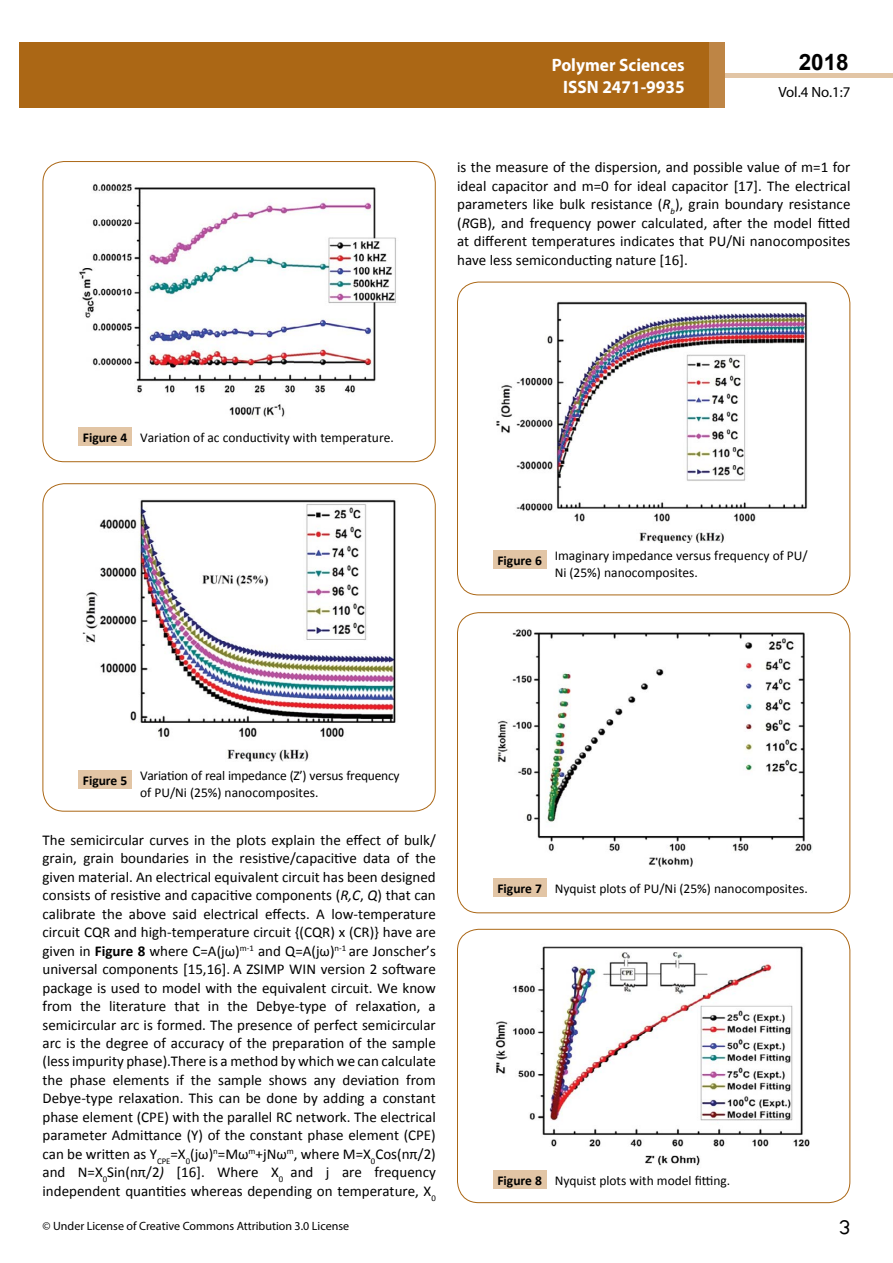
<style>
.page{position:relative;width:893px;height:1263px;background:#fff}
.page>*{position:absolute;margin:0;border:0;box-sizing:border-box;transform-origin:0 0}
.t1{font:25.5px "Tunga";color:#000}
.t2{font:700 22.5px "Arial";color:#000}
.t3{font:700 18px/21.6px "Myriad Pro";color:#fff;text-align:right;scale:.96 1}
.t4{font:15px/18.5px "Calibri";color:#000;text-align:justify}
.t5{font:14.85px "Myriad Pro";color:#000}
.t6{font:13.5px/16.2px "Calibri";color:#000}
.t7{font:13.5px/16.2px "Calibri";letter-spacing:-.02em;color:#000}
.t8{font:700 13.5px "Calibri";color:#000}
.t9{font:12px "Myriad Pro";color:#000}
.s1{font-style:italic}
.s2{font-weight:700}
</style>
<div class="page">
<div style="left:725px;top:73px;width:168px;height:5px;background:#e2c5a5"></div>
<div style="left:19px;top:42px;width:690px;height:66px;background:#ab6715"></div>
<div style="left:709px;top:42px;width:16px;height:66px;background:#be8545"></div>
<div style="left:43px;top:161px;width:393px;height:301px;border:1px solid #ab6715;border-radius:21px"></div>
<img style="left:79px;top:183px;width:317px;height:235px">
<div style="left:79px;top:427px;width:53px;height:19px;background:#e2c5a5"></div>
<div style="left:457px;top:282px;width:393px;height:313px;border:1px solid #ab6715;border-radius:21px"></div>
<img style="left:496px;top:301px;width:312px;height:241px">
<div style="left:493px;top:550px;width:53px;height:19px;background:#e2c5a5"></div>
<div style="left:457px;top:612px;width:393px;height:301px;border:1px solid #ab6715;border-radius:21px"></div>
<img style="left:497px;top:629px;width:315px;height:238px">
<div style="left:493px;top:878px;width:53px;height:19px;background:#e2c5a5"></div>
<div style="left:457px;top:929px;width:393px;height:274px;border:1px solid #ab6715;border-radius:21px"></div>
<img style="left:495px;top:946px;width:315px;height:220px">
<div style="left:493px;top:1170px;width:53px;height:19px;background:#e2c5a5"></div>
<div style="left:43px;top:483px;width:393px;height:328px;border:1px solid #ab6715;border-radius:21px"></div>
<img style="left:82px;top:499px;width:314px;height:263px">
<div style="left:79px;top:770px;width:53px;height:19px;background:#e2c5a5"></div>
<p class="t3" style="left:517px;top:53px;width:198px">ARCHIVOS DE MEDICINA<br>ISSN 1698-9465</p>
<p class="t3" style="left:552px;top:54px;width:140px">Polymer Sciences<br>ISSN 2471-9935</p>
<h2 class="t2" style="left:799px;top:47px;width:52px">2018</h2>
<p class="t5" style="left:778px;top:83px;width:74px">Vol.4 No.1:7</p>
<p class="t4" style="left:457px;top:158px;width:395px">is the measure of the dispersion, and possible value of m=1 for ideal capacitor and m=0 for ideal capacitor [17]. The electrical parameters like bulk resistance (<span class="s1">R</span><sub>b</sub>), grain boundary resistance (<span class="s1">R</span>GB), and frequency power calculated, after the model fitted at different temperatures indicates that PU/Ni nanocomposites have less semiconducting nature [16].</p>
<p class="t6" style="left:83px;top:429px;width:312px"><span class="s2">Figure 4</span> Variation of ac conductivity with temperature.</p>
<p class="t8" style="left:497px;top:552px;width:46px">Figure 6</p>
<p class="t6" style="left:555px;top:548px;width:255px">Imaginary impedance versus frequency of PU/<br>Ni (25%) nanocomposites.</p>
<p class="t8" style="left:83px;top:771px;width:46px">Figure 5</p>
<p class="t7" style="left:140px;top:768px;width:261px">Variation of real impedance (Z’) versus frequency of PU/Ni (25%) nanocomposites.</p>
<p class="t4" style="left:43px;top:831px;width:395px">The semicircular curves in the plots explain the effect of bulk/ grain, grain boundaries in the resistive/capacitive data of the given material. An electrical equivalent circuit has been designed consists of resistive and capacitive components (<span class="s1">R,C</span>, <span class="s1">Q</span>) that can calibrate the above said electrical effects. A low-temperature circuit CQR and high-temperature circuit {(CQR) x (CR)} have are given in <span class="s2">Figure 8</span> where C=A(jω)<sup>m-1</sup> and Q=A(jω)<sup>n-1</sup> are Jonscher’s universal components [15,16]. A ZSIMP WIN version 2 software package is used to model with the equivalent circuit. We know from the literature that in the Debye-type of relaxation, a semicircular arc is formed. The presence of perfect semicircular arc is the degree of accuracy of the preparation of the sample (less impurity phase).There is a method by which we can calculate the phase elements if the sample shows any deviation from Debye-type relaxation. This can be done by adding a constant phase element (CPE) with the parallel RC network. The electrical parameter Admittance (Y) of the constant phase element (CPE) can be written as Y<sub>CPE</sub>=X<sub>0</sub>(jω)<sup>n</sup>=Mω<sup>m</sup>+jNω<sup>m</sup>, where M=X<sub>0</sub>Cos(nπ/2) and N=X<sub>0</sub>Sin(nπ/2<span class="s1">)</span> [16]. Where X<sub>0</sub> and j are frequency independent quantities whereas depending on temperature, X<sub>0</sub></p>
<p class="t6" style="left:497px;top:880px;width:312px"><span class="s2">Figure 7</span> Nyquist plots of PU/Ni (25%) nanocomposites.</p>
<p class="t6" style="left:497px;top:1172px;width:234px"><span class="s2">Figure 8</span> Nyquist plots with model fitting.</p>
<p class="t9" style="left:42px;top:1218px;width:308px">© Under License of Creative Commons Attribution 3.0 License</p>
<h1 class="t1" style="left:839px;top:1210px;width:13px">3</h1>
</div>
